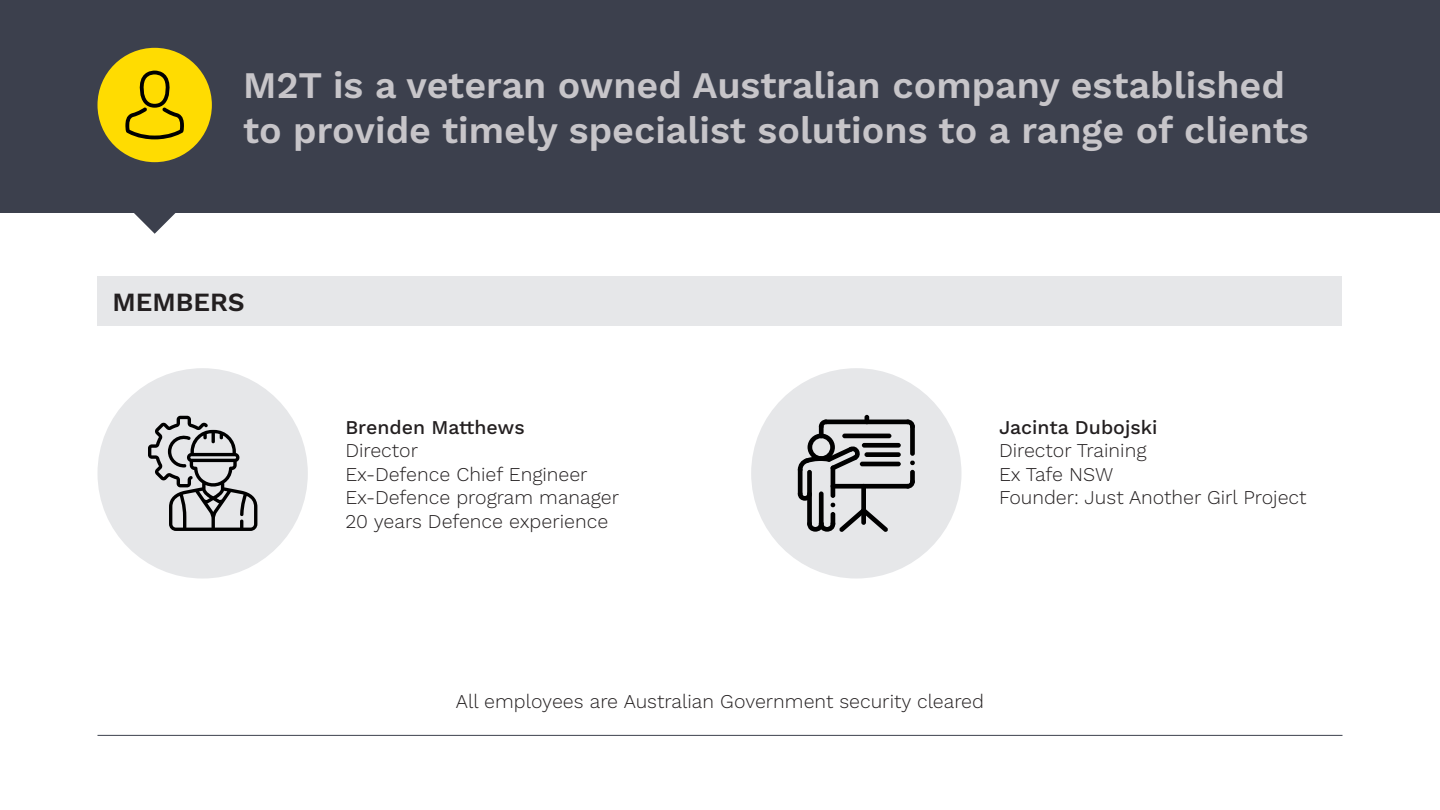
<style>
.page{position:relative;width:1440px;height:810px;background:#fff}
.page>*{position:absolute;margin:0;border:0;box-sizing:border-box;transform-origin:0 0}
.t1{font:600 37.5px/45px "Work Sans";color:#c7c5c9}
.t2{font:600 26.25px "Work Sans";color:#231f20}
.t3{font:300 19.5px "Work Sans";color:#231f20}
.t4{font:500 19.5px "Work Sans";color:#231f20}
</style>
<div class="page">
<div style="left:0;top:0;width:1440px;height:213px;background:#3c404d"></div>
<svg style="left:134px;top:213px;width:42px;height:21px"></svg>
<hr style="left:98px;top:735px;width:1244px;height:1px;background:#3c404d">
<div style="left:98px;top:276px;width:1244px;height:50px;background:#e6e7e9"></div>
<div style="left:98px;top:48px;width:114px;height:114px;background:#ffdc01;border-radius:50%"></div>
<svg style="left:125px;top:71px;width:59px;height:68px"></svg>
<div style="left:98px;top:368px;width:210px;height:211px;background:#e6e7e9;border-radius:50%"></div>
<svg style="left:148px;top:416px;width:109px;height:115px"></svg>
<div style="left:751px;top:368px;width:210px;height:211px;background:#e6e7e9;border-radius:50%"></div>
<svg style="left:910px;top:460px;width:5px;height:5px"></svg>
<div style="left:910px;top:470px;width:5px;height:14px;background:#000;border-radius:2px"></div>
<div style="left:910px;top:424px;width:5px;height:32px;background:#000;border-radius:2px"></div>
<hr style="left:831px;top:466px;width:4px;height:32px;background:#000;border-radius:2px">
<div style="left:861px;top:484px;width:5px;height:41px;background:#000;border-radius:2px"></div>
<svg style="left:905px;top:479px;width:10px;height:10px"></svg>
<div style="left:831px;top:484px;width:79px;height:5px;background:#000;border-radius:2px"></div>
<div style="left:862px;top:443px;width:39px;height:5px;background:#000;border-radius:2px"></div>
<div style="left:864px;top:452px;width:37px;height:5px;background:#000;border-radius:2px"></div>
<hr style="left:860px;top:462px;width:41px;height:4px;background:#000;border-radius:2px">
<hr style="left:842px;top:434px;width:49px;height:4px;background:#000;border-radius:2px">
<hr style="left:824px;top:420px;width:86px;height:4px;background:#000;border-radius:2px">
<svg style="left:905px;top:420px;width:10px;height:9px"></svg>
<div style="left:798px;top:467px;width:5px;height:29px;background:#000;border-radius:2px"></div>
<div style="left:807px;top:470px;width:5px;height:56px;background:#000;border-radius:2px"></div>
<svg style="left:798px;top:415px;width:71px;height:57px"></svg>
<svg style="left:798px;top:491px;width:90px;height:41px"></svg>
<p class="t1" style="left:243px;top:65px;width:1067px">M2T is a veteran owned Australian company established to provide timely specialist solutions to a range of clients</p>
<p class="t2" style="left:112px;top:287px;width:134px">MEMBERS</p>
<p class="t4" style="left:345px;top:416px;width:181px">Brenden Matthews</p>
<p class="t3" style="left:345px;top:439px;width:74px">Director</p>
<p class="t3" style="left:345px;top:463px;width:244px">Ex-Defence Chief Engineer</p>
<p class="t3" style="left:345px;top:486px;width:275px">Ex-Defence program manager</p>
<p class="t3" style="left:345px;top:509px;width:265px">20 years Defence experience</p>
<p class="t4" style="left:999px;top:416px;width:160px">Jacinta Dubojski</p>
<p class="t3" style="left:999px;top:439px;width:149px">Director Training</p>
<p class="t3" style="left:999px;top:463px;width:116px">Ex Tafe NSW</p>
<p class="t3" style="left:999px;top:486px;width:309px">Founder: Just Another Girl Project</p>
<p class="t3" style="left:456px;top:690px;width:530px">All employees are Australian Government security cleared</p>
</div>
